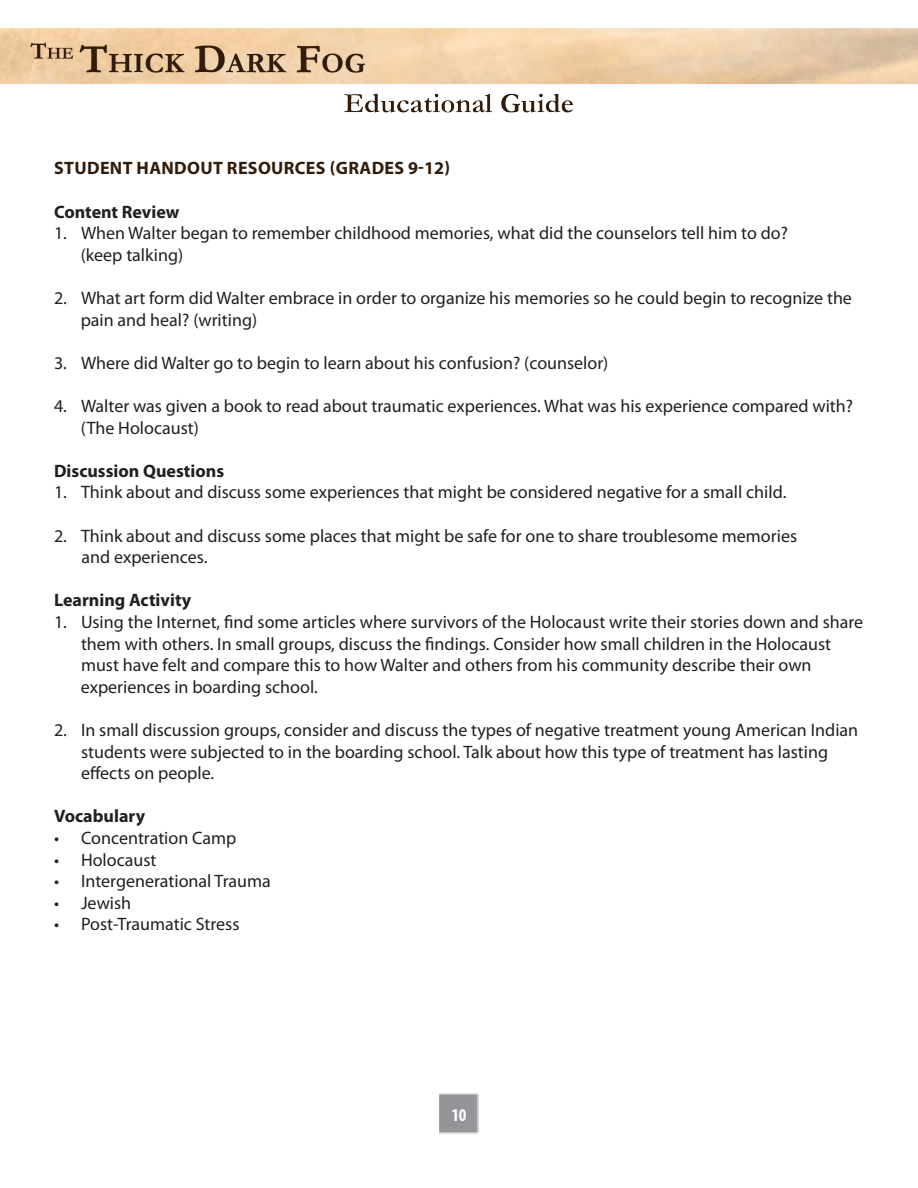
<style>
.page{position:relative;width:918px;height:1188px;background:#fff}
.page>*{position:absolute;margin:0;border:0;box-sizing:border-box;transform-origin:0 0}
.t1{font:18px/21.6px "Myriad Pro";color:#231f20}
.t2{font:700 18px "Myriad Pro";color:#231f20}
.t3{font:700 18px "Myriad Pro";letter-spacing:.02em;color:#321c0c}
.t4{font:700 condensed 18px "Myriad Pro";color:#fff}
</style>
<div class="page">
<img style="left:0;top:28px;width:918px;height:1106px">
<p class="t3" style="left:54px;top:157px;width:397px">STUDENT HANDOUT RESOURCES (GRADES 9-12)</p>
<p class="t2" style="left:54px;top:200px;width:127px">Content Review</p>
<p class="t1" style="left:54px;top:222px;width:736px">1. When Walter began to remember childhood memories, what did the counselors tell him to do?</p>
<p class="t1" style="left:81px;top:244px;width:104px">(keep talking)</p>
<p class="t1" style="left:54px;top:287px;width:800px">2. What art form did Walter embrace in order to organize his memories so he could begin to recognize the</p>
<p class="t1" style="left:81px;top:308px;width:178px">pain and heal? (writing)</p>
<p class="t1" style="left:54px;top:352px;width:556px">3. Where did Walter go to begin to learn about his confusion? (counselor)</p>
<p class="t1" style="left:54px;top:395px;width:801px">4. Walter was given a book to read about traumatic experiences. What was his experience compared with?</p>
<p class="t1" style="left:81px;top:416px;width:120px">(The Holocaust)</p>
<p class="t2" style="left:54px;top:459px;width:172px">Discussion Questions</p>
<p class="t1" style="left:54px;top:481px;width:734px">1. Think about and discuss some experiences that might be considered negative for a small child.</p>
<p class="t1" style="left:54px;top:524px;width:745px">2. Think about and discuss some places that might be safe for one to share troublesome memories</p>
<p class="t1" style="left:81px;top:546px;width:127px">and experiences.</p>
<p class="t2" style="left:54px;top:589px;width:139px">Learning Activity</p>
<p class="t1" style="left:81px;top:611px;width:784px;text-indent:-27px">1. Using the Internet, find some articles where survivors of the Holocaust write their stories down and share them with others. In small groups, discuss the findings. Consider how small children in the Holocaust must have felt and compare this to how Walter and others from his community describe their own</p>
<p class="t1" style="left:81px;top:676px;width:239px">experiences in boarding school.</p>
<p class="t1" style="left:81px;top:719px;width:779px;text-indent:-27px">2. In small discussion groups, consider and discuss the types of negative treatment young American Indian students were subjected to in the boarding school. Talk about how this type of treatment has lasting effects on people.</p>
<p class="t2" style="left:54px;top:805px;width:93px">Vocabulary</p>
<p class="t1" style="left:54px;top:827px;width:184px">• Concentration Camp</p>
<p class="t1" style="left:54px;top:848px;width:104px">• Holocaust</p>
<p class="t1" style="left:54px;top:870px;width:218px">• Intergenerational Trauma</p>
<p class="t1" style="left:54px;top:892px;width:79px">• Jewish</p>
<p class="t1" style="left:54px;top:913px;width:187px">• Post-Traumatic Stress</p>
<p class="t4" style="left:452px;top:1103px;width:16px">10</p>
</div>
